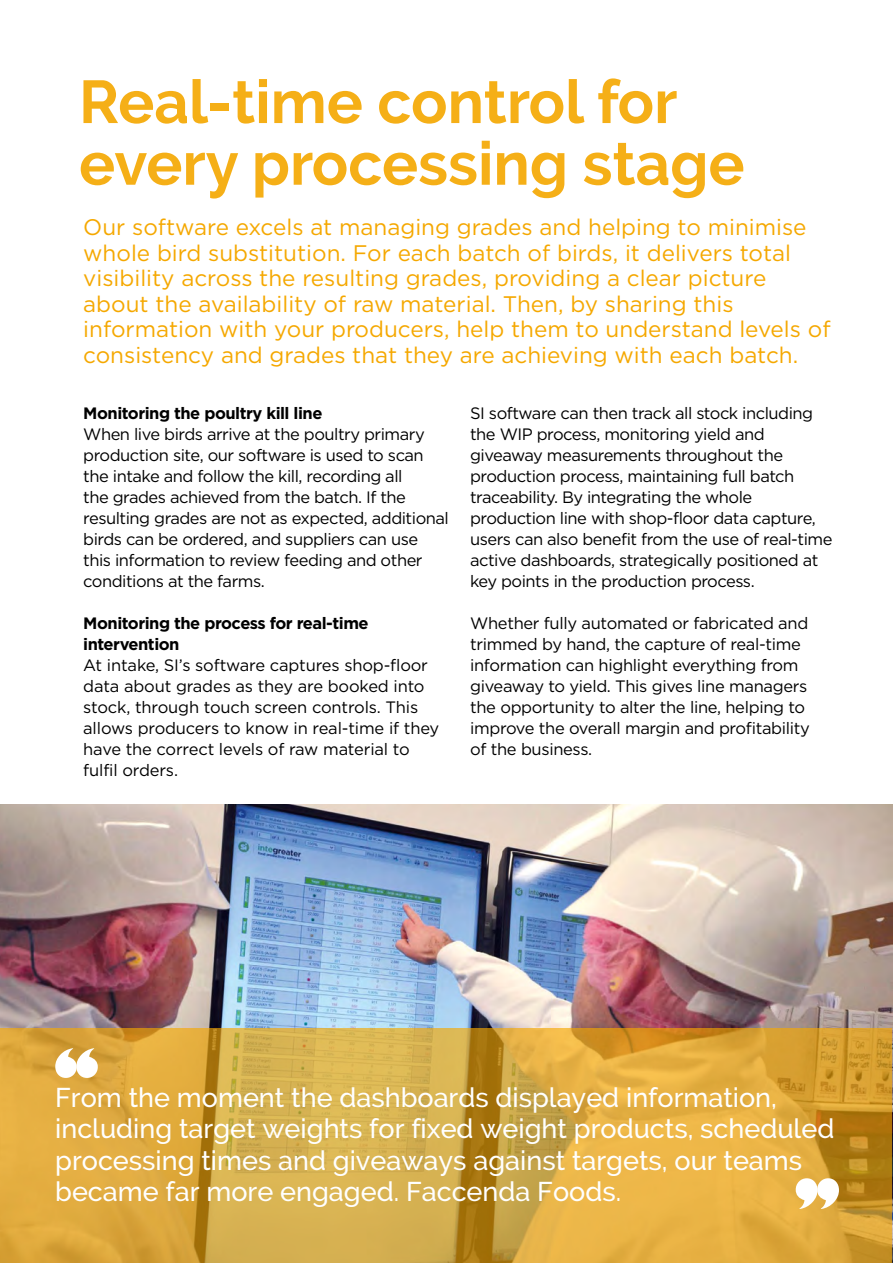
<style>
.page{position:relative;width:893px;height:1263px;background:#fff}
.page>*{position:absolute;margin:0;border:0;box-sizing:border-box;transform-origin:0 0}
.t1{font:700 60.3px/61.7px "Raleway";color:#f5a800}
.t2{font:500 27px/31.5px "Raleway";color:#fff}
.t3{font:22.5px/25.5px "Gotham";color:#f5a800}
.t4{font:16.5px/21px "Gotham";letter-spacing:-.03em;color:#000}
.t5{font:16.5px/21px "Gotham";letter-spacing:-.01em;color:#000}
.t6{font:700 16.5px/21px "Gotham";letter-spacing:-.03em;color:#000}
</style>
<div class="page">
<img style="left:0;top:804px;width:893px;height:459px">
<svg style="left:0;top:1028px;width:892px;height:235px"></svg>
<svg style="left:796px;top:1178px;width:43px;height:31px"></svg>
<svg style="left:55px;top:1048px;width:43px;height:30px"></svg>
<h1 class="t1" style="left:79px;top:71px;width:667px">Real-time control for every processing stage</h1>
<p class="t3" style="left:83px;top:214px;width:749px">Our software excels at managing grades and helping to minimise whole bird substitution. For each batch of birds, it delivers total visibility across the resulting grades, providing a clear picture about the availability of raw material. Then, by sharing this information with your producers, help them to understand levels of consistency and grades that they are achieving with each batch.</p>
<p class="t6" style="left:83px;top:402px;width:241px">Monitoring the poultry kill line</p>
<p class="t4" style="left:83px;top:423px;width:367px">When live birds arrive at the poultry primary production site, our software is used to scan the intake and follow the kill, recording all<br>the grades achieved from the batch. If the resulting grades are not as expected, additional birds can be ordered, and suppliers can use this information to review feeding and other conditions at the farms.</p>
<p class="t6" style="left:83px;top:612px;width:287px">Monitoring the process for real-time intervention</p>
<p class="t5" style="left:83px;top:654px;width:358px">At intake, SI’s software captures shop-floor data about grades as they are booked into stock, through touch screen controls. This allows producers to know in real-time if they have the correct levels of raw material to fulfil orders.</p>
<p class="t4" style="left:470px;top:402px;width:364px">SI software can then track all stock including the WIP process, monitoring yield and giveaway measurements throughout the production process, maintaining full batch traceability. By integrating the whole production line with shop-floor data capture, users can also benefit from the use of real-time active dashboards, strategically positioned at key points in the production process.</p>
<p class="t4" style="left:470px;top:612px;width:341px">Whether fully automated or fabricated and trimmed by hand, the capture of real-time information can highlight everything from giveaway to yield. This gives line managers the opportunity to alter the line, helping to improve the overall margin and profitability of the business.</p>
<h2 class="t2" style="left:55px;top:1081px;width:781px">From the moment the dashboards displayed information, including target weights for fixed weight products, scheduled processing times and giveaways against targets, our teams became far more engaged. Faccenda Foods.</h2>
</div>
